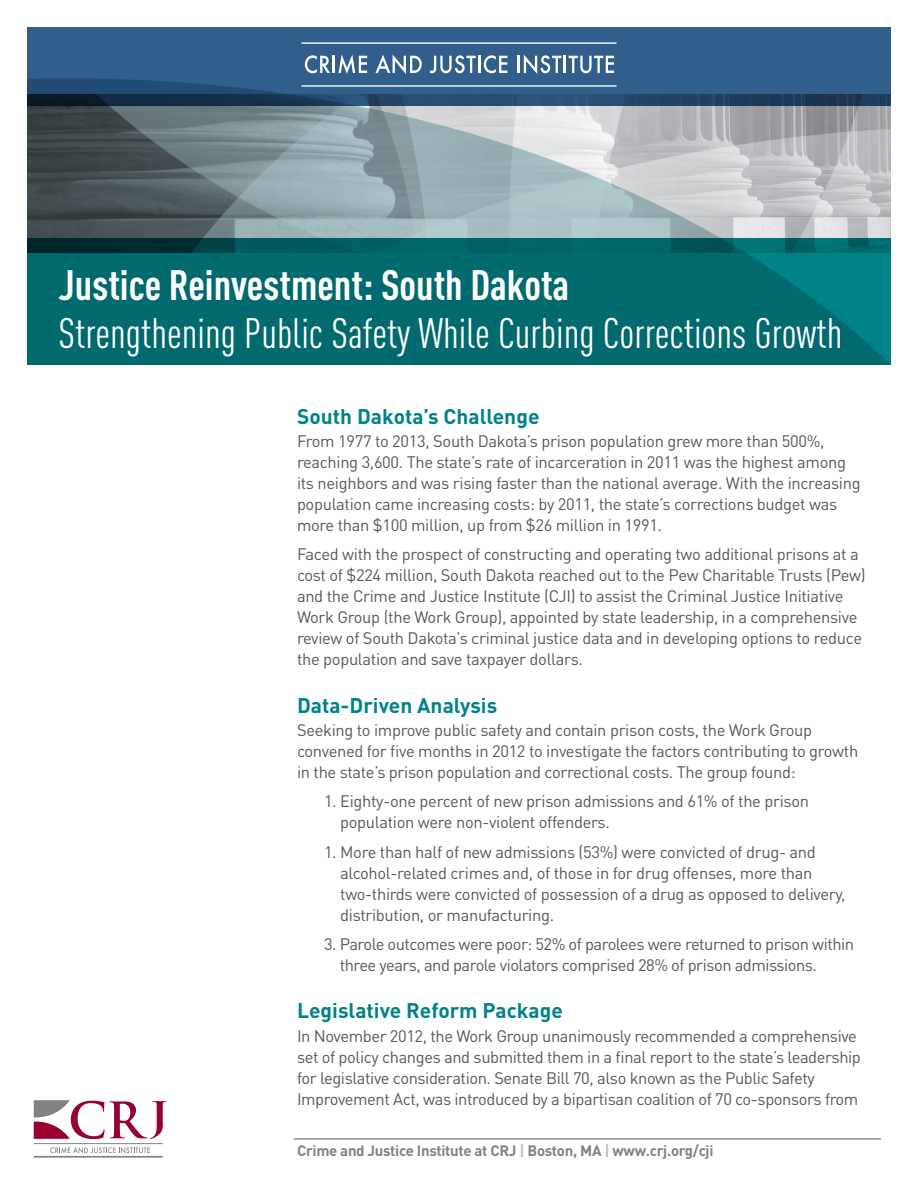
<style>
.page{position:relative;width:918px;height:1188px;background:#fff}
.page>*{position:absolute;margin:0;border:0;box-sizing:border-box;transform-origin:0 0}
.t1{font:42px "DIN Cond";color:#fff}
.t2{font:700 42px "DIN Cond";color:#fff}
.Sub_title_DIN{font:700 21px "DIN";color:#008387}
.body_copy{font:16.5px/21px "DIN Pro";letter-spacing:-.02em;color:#57585a}
.body_copy_bullets{font:16.5px/21px "DIN Pro";letter-spacing:-.02em;color:#57585a}
.body_copy-2{font:700 15px "DIN Pro";letter-spacing:-.02em;color:#808285}
.s1{color:#bcbdc0}
</style>
<div class="page">
<div style="left:27px;top:27px;width:864px;height:78px;background:#315e8b"></div>
<svg style="left:27px;top:78px;width:864px;height:287px;background:#498188"></svg>
<hr style="left:301px;top:42px;width:316px;height:2px;background:#fff">
<svg style="left:305px;top:54px;width:62px;height:20px"></svg>
<svg style="left:375px;top:55px;width:47px;height:19px"></svg>
<svg style="left:429px;top:55px;width:78px;height:18px"></svg>
<hr style="left:517px;top:56px;width:3px;height:17px;background:#fff">
<svg style="left:524px;top:55px;width:90px;height:19px"></svg>
<hr style="left:301px;top:85px;width:316px;height:2px;background:#fff">
<hr style="left:294px;top:1139px;width:587px;height:1px;background:#57585a">
<svg style="left:34px;top:1100px;width:133px;height:39px"></svg>
<hr style="left:34px;top:1143px;width:129px;height:1px;background:#808285">
<svg style="left:50px;top:1147px;width:100px;height:6px"></svg>
<hr style="left:34px;top:1156px;width:129px;height:2px;background:#808285">
<p class="t2" style="left:59px;top:259px;width:512px">Justice Reinvestment: South Dakota</p>
<p class="t1" style="left:59px;top:309px;width:785px">Strengthening Public Safety While Curbing Corrections Growth</p>
<p class="Sub_title_DIN" style="left:297px;top:402px;width:244px">South Dakota’s Challenge</p>
<p class="body_copy" style="left:297px;top:430px;width:565px">From 1977 to 2013, South Dakota’s prison population grew more than 500%, reaching 3,600. The state’s rate of incarceration in 2011 was the highest among its neighbors and was rising faster than the national average. With the increasing population came increasing costs: by 2011, the state’s corrections budget was more than $100 million, up from $26 million in 1991.</p>
<p class="body_copy" style="left:297px;top:543px;width:570px">Faced with the prospect of constructing and operating two additional prisons at a cost of $224 million, South Dakota reached out to the Pew Charitable Trusts (Pew) and the Crime and Justice Institute (CJI) to assist the Criminal Justice Initiative Work Group (the Work Group), appointed by state leadership, in a comprehensive review of South Dakota’s criminal justice data and in developing options to reduce the population and save taxpayer dollars.</p>
<p class="Sub_title_DIN" style="left:297px;top:691px;width:202px">Data-Driven Analysis</p>
<p class="body_copy" style="left:297px;top:719px;width:563px">Seeking to improve public safety and contain prison costs, the Work Group convened for five months in 2012 to investigate the factors contributing to growth in the state’s prison population and correctional costs. The group found:</p>
<p class="body_copy_bullets" style="left:340px;top:790px;width:470px;text-indent:-16px">1. Eighty-one percent of new prison admissions and 61% of the prison population were non-violent offenders.</p>
<p class="body_copy_bullets" style="left:340px;top:841px;width:507px;text-indent:-16px">1. More than half of new admissions (53%) were convicted of drug- and alcohol-related crimes and, of those in for drug offenses, more than two-thirds were convicted of possession of a drug as opposed to delivery, distribution, or manufacturing.</p>
<p class="body_copy_bullets" style="left:340px;top:933px;width:516px;text-indent:-16px">3. Parole outcomes were poor: 52% of parolees were returned to prison within three years, and parole violators comprised 28% of prison admissions.</p>
<p class="Sub_title_DIN" style="left:297px;top:997px;width:267px">Legislative Reform Package</p>
<p class="body_copy" style="left:297px;top:1025px;width:565px">In November 2012, the Work Group unanimously recommended a comprehensive set of policy changes and submitted them in a final report to the state’s leadership for legislative consideration. Senate Bill 70, also known as the Public Safety Improvement Act, was introduced by a bipartisan coalition of 70 co-sponsors from</p>
<p class="body_copy-2" style="left:297px;top:1141px;width:418px">Crime and Justice Institute at CRJ <span class="s1">|</span> Boston, MA <span class="s1">|</span> www.crj.org/cji</p>
</div>
